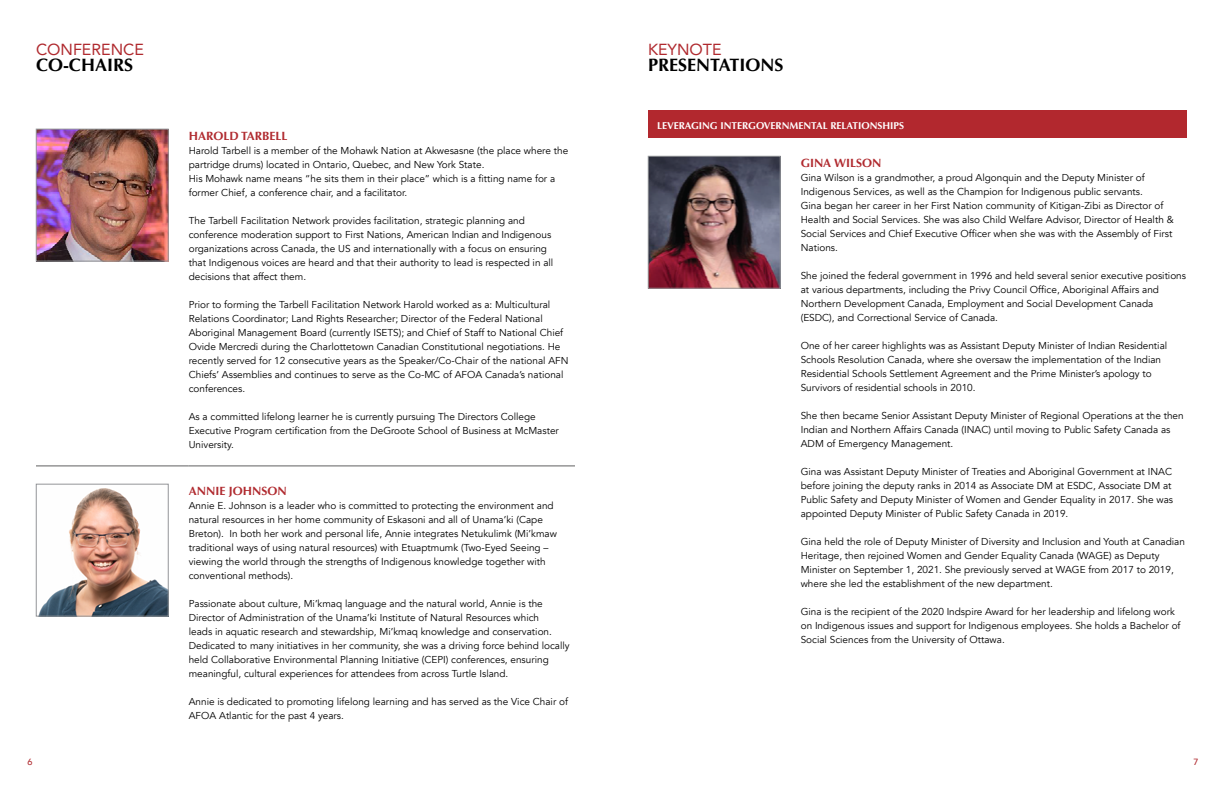
<style>
.page{position:relative;width:1224px;height:792px;background:#fff}
.page>*{position:absolute;margin:0;border:0;box-sizing:border-box;transform-origin:0 0}
.t1{font:700 18px "Optima";color:#000}
.t2{font:16px "Avenir";color:#b02a2f}
.t3{font:700 12px "Optima";color:#b02a2f}
.t4{font:10px/14px "Avenir";color:#000}
.t5{font:700 10px "Optima";color:#fff}
.t6{font:500 9px "Avenir";color:#b02a2f}
</style>
<div class="page">
<hr style="left:36px;top:466px;width:153px;height:1px;background:#606061">
<hr style="left:189px;top:466px;width:386px;height:1px;background:#606061">
<img style="left:38px;top:131px;width:128px;height:128px">
<div style="left:36px;top:129px;width:132px;height:132px;border:1px solid #939598"></div>
<img style="left:39px;top:488px;width:127px;height:126px">
<div style="left:36px;top:484px;width:132px;height:132px;border:1px solid #939598"></div>
<div style="left:648px;top:111px;width:539px;height:27px;background:#b2282e"></div>
<img style="left:650px;top:158px;width:128px;height:129px">
<div style="left:648px;top:156px;width:132px;height:133px;border:1px solid #939598"></div>
<h2 class="t2" style="left:36px;top:36px;width:109px">CONFERENCE</h2>
<h1 class="t1" style="left:36px;top:54px;width:99px">CO-CHAIRS</h1>
<p class="t3" style="left:189px;top:129px;width:100px">HAROLD TARBELL</p>
<p class="t4" style="left:189px;top:144px;width:381px">Harold Tarbell is a member of the Mohawk Nation at Akwesasne (the place where the partridge drums) located in Ontario, Quebec, and New York State.<br>His Mohawk name means “he sits them in their place” which is a fitting name for a former Chief, a conference chair, and a facilitator.</p>
<p class="t4" style="left:189px;top:214px;width:366px">The Tarbell Facilitation Network provides facilitation, strategic planning and conference moderation support to First Nations, American Indian and Indigenous organizations across Canada, the US and internationally with a focus on ensuring that Indigenous voices are heard and that their authority to lead is respected in all decisions that affect them.</p>
<p class="t4" style="left:189px;top:298px;width:381px">Prior to forming the Tarbell Facilitation Network Harold worked as a: Multicultural Relations Coordinator; Land Rights Researcher; Director of the Federal National Aboriginal Management Board (currently ISETS); and Chief of Staff to National Chief Ovide Mercredi during the Charlottetown Canadian Constitutional negotiations. He recently served for 12 consecutive years as the Speaker/Co-Chair of the national AFN Chiefs’ Assemblies and continues to serve as the Co-MC of AFOA Canada’s national conferences.</p>
<p class="t4" style="left:189px;top:410px;width:372px">As a committed lifelong learner he is currently pursuing The Directors College<br>Executive Program certification from the DeGroote School of Business at McMaster<br>University.</p>
<p class="t3" style="left:189px;top:484px;width:100px">ANNIE JOHNSON</p>
<p class="t4" style="left:189px;top:499px;width:370px">Annie E. Johnson is a leader who is committed to protecting the environment and natural resources in her home community of Eskasoni and all of Unama’ki (Cape Breton). In both her work and personal life, Annie integrates Netukulimk (Mi’kmaw traditional ways of using natural resources) with Etuaptmumk (Two-Eyed Seeing – viewing the world through the strengths of Indigenous knowledge together with conventional methods).</p>
<p class="t4" style="left:189px;top:597px;width:382px">Passionate about culture, Mi’kmaq language and the natural world, Annie is the Director of Administration of the Unama’ki Institute of Natural Resources which<br>leads in aquatic research and stewardship, Mi’kmaq knowledge and conservation.<br>Dedicated to many initiatives in her community, she was a driving force behind locally held Collaborative Environmental Planning Initiative (CEPI) conferences, ensuring meaningful, cultural experiences for attendees from across Turtle Island.</p>
<p class="t4" style="left:189px;top:695px;width:381px">Annie is dedicated to promoting lifelong learning and has served as the Vice Chair of<br>AFOA Atlantic for the past 4 years.</p>
<h2 class="t2" style="left:648px;top:36px;width:75px">KEYNOTE</h2>
<h1 class="t1" style="left:648px;top:54px;width:137px">PRESENTATIONS</h1>
<p class="t5" style="left:657px;top:120px;width:249px">LEVERAGING INTERGOVERNMENTAL RELATIONSHIPS</p>
<p class="t3" style="left:801px;top:156px;width:82px">GINA WILSON</p>
<p class="t4" style="left:801px;top:171px;width:374px">Gina Wilson is a grandmother, a proud Algonquin and the Deputy Minister of Indigenous Services, as well as the Champion for Indigenous public servants.<br>Gina began her career in her First Nation community of Kitigan-Zibi as Director of Health and Social Services. She was also Child Welfare Advisor, Director of Health &amp; Social Services and Chief Executive Officer when she was with the Assembly of First Nations.</p>
<p class="t4" style="left:801px;top:269px;width:387px">She joined the federal government in 1996 and held several senior executive positions at various departments, including the Privy Council Office, Aboriginal Affairs and Northern Development Canada, Employment and Social Development Canada (ESDC), and Correctional Service of Canada.</p>
<p class="t4" style="left:801px;top:339px;width:368px">One of her career highlights was as Assistant Deputy Minister of Indian Residential Schools Resolution Canada, where she oversaw the implementation of the Indian Residential Schools Settlement Agreement and the Prime Minister’s apology to Survivors of residential schools in 2010.</p>
<p class="t4" style="left:801px;top:409px;width:384px">She then became Senior Assistant Deputy Minister of Regional Operations at the then<br>Indian and Northern Affairs Canada (INAC) until moving to Public Safety Canada as<br>ADM of Emergency Management.</p>
<p class="t4" style="left:801px;top:465px;width:374px">Gina was Assistant Deputy Minister of Treaties and Aboriginal Government at INAC before joining the deputy ranks in 2014 as Associate DM at ESDC, Associate DM at Public Safety and Deputy Minister of Women and Gender Equality in 2017. She was appointed Deputy Minister of Public Safety Canada in 2019.</p>
<p class="t4" style="left:801px;top:535px;width:386px">Gina held the role of Deputy Minister of Diversity and Inclusion and Youth at Canadian Heritage, then rejoined Women and Gender Equality Canada (WAGE) as Deputy Minister on September 1, 2021. She previously served at WAGE from 2017 to 2019, where she led the establishment of the new department.</p>
<p class="t4" style="left:801px;top:605px;width:381px">Gina is the recipient of the 2020 Indspire Award for her leadership and lifelong work on Indigenous issues and support for Indigenous employees. She holds a Bachelor of<br>Social Sciences from the University of Ottawa.</p>
<p class="t6" style="left:27px;top:754px;width:7px">6</p>
<p class="t6" style="left:1193px;top:754px;width:7px">7</p>
</div>
